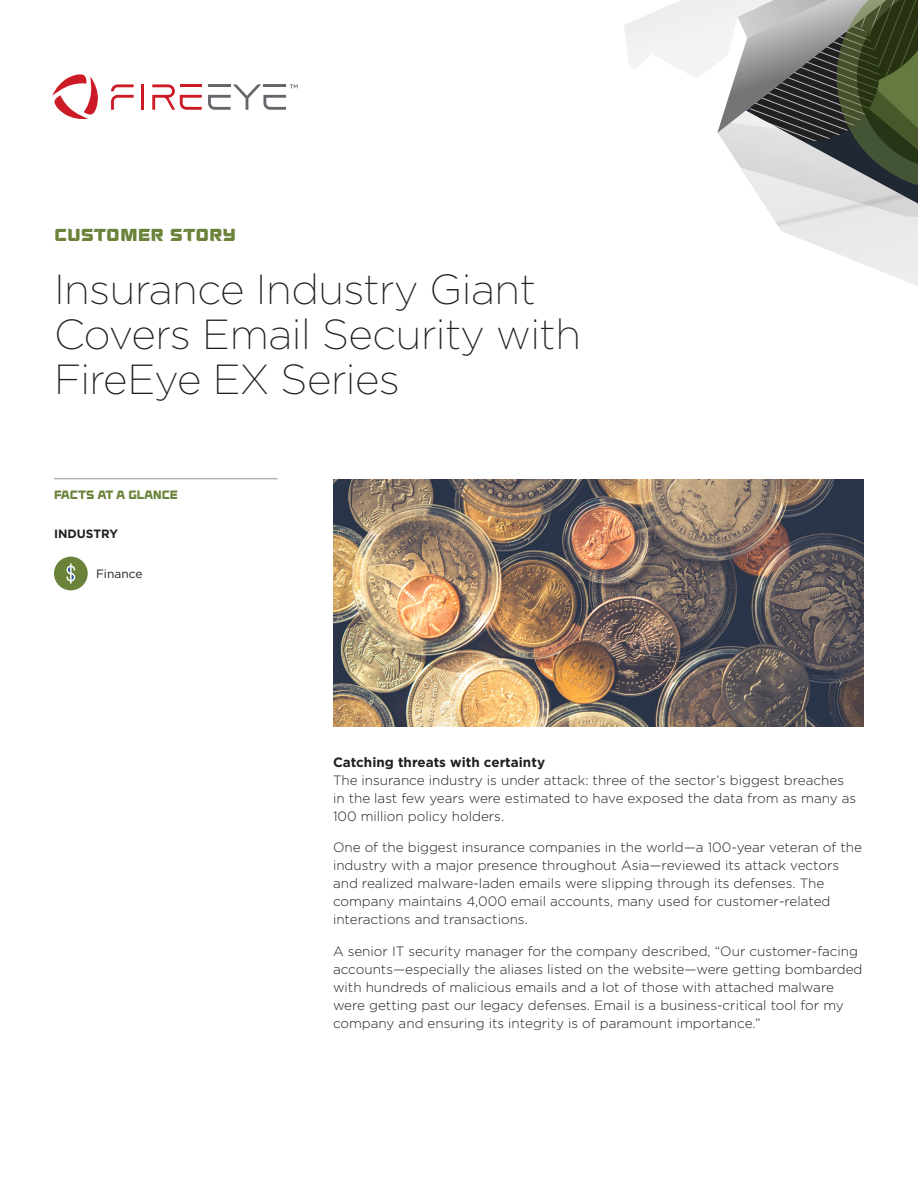
<style>
.page{position:relative;width:918px;height:1188px;background:#fff}
.page>*{position:absolute;margin:0;border:0;box-sizing:border-box;transform-origin:0 0}
.t1{font:200 42px/45px "Gotham";letter-spacing:-.01em;color:#231f20}
.t2{font:21px "Fire Eye Display U";color:#6a823a}
.Body_Text_9_12{font:300 13.5px/18px "Gotham";color:#231f20}
.Subhead_Level_1{font:700 13.5px "Gotham";color:#231f20}
.side_bar_title_with{font:12px "Fire Eye Display U";color:#6a823a}
.t3{font:700 12px "Gotham";color:#231f20}
.t4{font:12px "Gotham";color:#231f20}
</style>
<div class="page">
<hr style="left:141px;top:84px;width:3px;height:26px;background:#cc1b26">
<svg style="left:111px;top:84px;width:23px;height:26px"></svg>
<svg style="left:152px;top:84px;width:50px;height:26px"></svg>
<svg style="left:52px;top:74px;width:46px;height:46px"></svg>
<svg style="left:208px;top:84px;width:90px;height:26px"></svg>
<svg style="left:624px;top:0;width:294px;height:286px"></svg>
<img style="left:333px;top:480px;width:531px;height:247px">
<hr style="left:54px;top:479px;width:224px;height:1px;background:#939598">
<svg style="left:54px;top:557px;width:34px;height:33px"></svg>
<p class="t2" style="left:54px;top:222px;width:184px">customer story</p>
<p class="t1" style="left:54px;top:265px;width:528px">Insurance Industry Giant<br>Covers Email Security with<br>FireEye EX Series</p>
<p class="side_bar_title_with" style="left:54px;top:488px;width:126px">FACTS AT A GLANCE</p>
<p class="t3" style="left:54px;top:525px;width:66px">INDUSTRY</p>
<p class="t4" style="left:96px;top:566px;width:48px">Finance</p>
<p class="Subhead_Level_1" style="left:333px;top:753px;width:214px">Catching threats with certainty</p>
<p class="Body_Text_9_12" style="left:333px;top:771px;width:525px">The insurance industry is under attack: three of the sector’s biggest breaches in the last few years were estimated to have exposed the data from as many as<br>100 million policy holders.</p>
<p class="Body_Text_9_12" style="left:333px;top:838px;width:531px">One of the biggest insurance companies in the world—a 100-year veteran of the industry with a major presence throughout Asia—reviewed its attack vectors and realized malware-laden emails were slipping through its defenses. The company maintains 4,000 email accounts, many used for customer-related interactions and transactions.</p>
<p class="Body_Text_9_12" style="left:333px;top:942px;width:531px">A senior IT security manager for the company described, “Our customer-facing accounts—especially the aliases listed on the website—were getting bombarded with hundreds of malicious emails and a lot of those with attached malware were getting past our legacy defenses. Email is a business-critical tool for my company and ensuring its integrity is of paramount importance.”</p>
</div>
